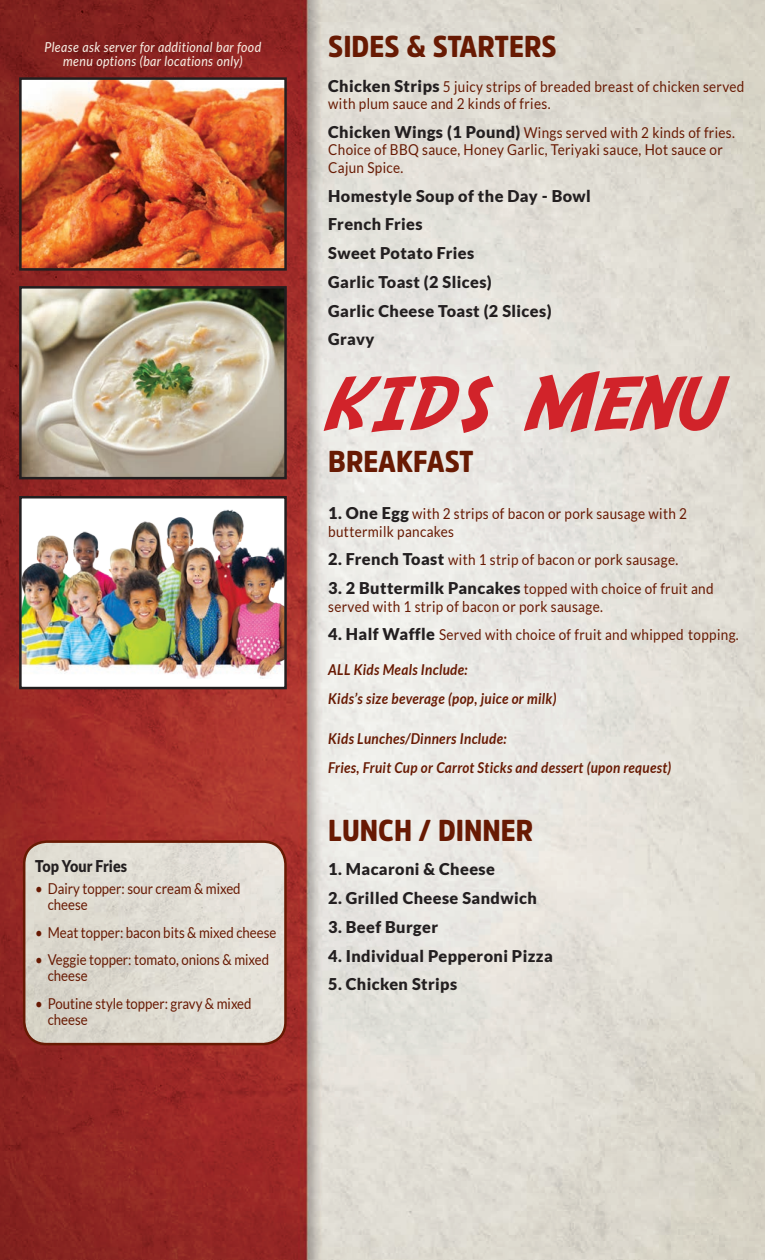
<style>
.page{position:relative;width:765px;height:1260px;background:#fff}
.page>*{position:absolute;margin:0;border:0;box-sizing:border-box;transform-origin:0 0}
.t1{font:82.5px "Adventure Normal";color:#d1232a}
.t2{font:900 30px "Amsi Pro Narw";color:#681a03}
.t3{font:900 16.25px/28.8px "Lato";letter-spacing:.025em;color:#231f20}
.t4{font:900 16.25px "Lato";color:#231f20;scale:.88 1}
.t5{font:15px/17.5px "Lato";letter-spacing:.025em;color:#681a03;scale:.9 1}
.t6{font:15px/16.2px "Lato";color:#681a03;scale:.88 1}
.t7{font:italic 700 15px/28.8px "Lato";letter-spacing:.025em;color:#681a03;scale:.9 1}
.t8{font:italic 500 13.75px/13.8px "Lato";letter-spacing:.025em;color:#f5ebe0;text-align:center;scale:.9 1}
.s1{font-weight:900;font-size:16.25px;color:#231f20}
</style>
<div class="page">
<img style="left:0;top:0;width:765px;height:1260px">
<img style="left:24px;top:842px;width:261px;height:202px">
<div style="left:23px;top:840px;width:264px;height:205px;border:2px solid #681a03;border-radius:22px"></div>
<img style="left:22px;top:80px;width:262px;height:188px">
<div style="left:19px;top:77px;width:268px;height:194px;border:2px solid #231f20"></div>
<div style="left:20px;top:497px;width:266px;height:191px;background:#fff"></div>
<img style="left:22px;top:509px;width:262px;height:169px">
<div style="left:19px;top:496px;width:268px;height:193px;border:2px solid #231f20"></div>
<img style="left:22px;top:289px;width:262px;height:187px">
<div style="left:19px;top:286px;width:268px;height:193px;border:2px solid #231f20"></div>
<p class="t8" style="left:45px;top:39px;width:242px">Please ask server for additional bar food menu options (bar locations only)</p>
<p class="t4" style="left:35px;top:857px;width:106px">Top Your Fries</p>
<p class="t6" style="left:48px;top:880px;width:221px;text-indent:-13px">• Dairy topper: sour cream &amp; mixed cheese</p>
<p class="t6" style="left:35px;top:924px;width:275px">• Meat topper: bacon bits &amp; mixed cheese</p>
<p class="t6" style="left:48px;top:951px;width:253px;text-indent:-13px">• Veggie topper: tomato, onions &amp; mixed cheese</p>
<p class="t6" style="left:48px;top:995px;width:233px;text-indent:-13px">• Poutine style topper: gravy &amp; mixed cheese</p>
<h2 class="t2" style="left:328px;top:26px;width:230px">SIDES &amp; STARTERS</h2>
<p class="t5" style="left:328px;top:77px;width:464px"><span class="s1">Chicken Strips</span> 5 juicy strips of breaded breast of chicken served with plum sauce and 2 kinds of fries.</p>
<p class="t5" style="left:328px;top:124px;width:453px"><span class="s1">Chicken Wings (1 Pound)</span> Wings served with 2 kinds of fries.<br>Choice of BBQ sauce, Honey Garlic, Teriyaki sauce, Hot sauce or<br>Cajun Spice.</p>
<p class="t3" style="left:328px;top:181px;width:264px">Homestyle Soup of the Day - Bowl<br>French Fries<br>Sweet Potato Fries<br>Garlic Toast (2 Slices)<br>Garlic Cheese Toast (2 Slices)<br>Gravy</p>
<h1 class="t1" style="left:328px;top:371px;width:394px">KIDS MENU</h1>
<h2 class="t2" style="left:328px;top:441px;width:147px">BREAKFAST</h2>
<p class="t5" style="left:328px;top:505px;width:400px"><span class="s1">1. One Egg</span> with 2 strips of bacon or pork sausage with 2 buttermilk pancakes</p>
<p class="t5" style="left:328px;top:551px;width:390px"><span class="s1">2. French Toast</span> with 1 strip of bacon or pork sausage.</p>
<p class="t5" style="left:328px;top:580px;width:430px"><span class="s1">3. 2 Buttermilk Pancakes</span> topped with choice of fruit and served with 1 strip of bacon or pork sausage.</p>
<p class="t5" style="left:328px;top:626px;width:458px"><span class="s1">4. Half Waffle</span> Served with choice of fruit and whipped topping.</p>
<p class="t7" style="left:328px;top:656px;width:255px">ALL Kids Meals Include:<br>Kids’s size beverage (pop, juice or milk)</p>
<p class="t7" style="left:328px;top:725px;width:383px">Kids Lunches/Dinners Include:<br>Fries, Fruit Cup or Carrot Sticks and dessert (upon request)</p>
<h2 class="t2" style="left:328px;top:810px;width:206px">LUNCH / DINNER</h2>
<p class="t3" style="left:328px;top:855px;width:168px">1. Macaroni &amp; Cheese</p>
<p class="t3" style="left:328px;top:883px;width:210px">2. Grilled Cheese Sandwich</p>
<p class="t3" style="left:328px;top:912px;width:111px">3. Beef Burger</p>
<p class="t3" style="left:328px;top:941px;width:226px">4. Individual Pepperoni Pizza</p>
<p class="t3" style="left:328px;top:970px;width:130px">5. Chicken Strips</p>
</div>
